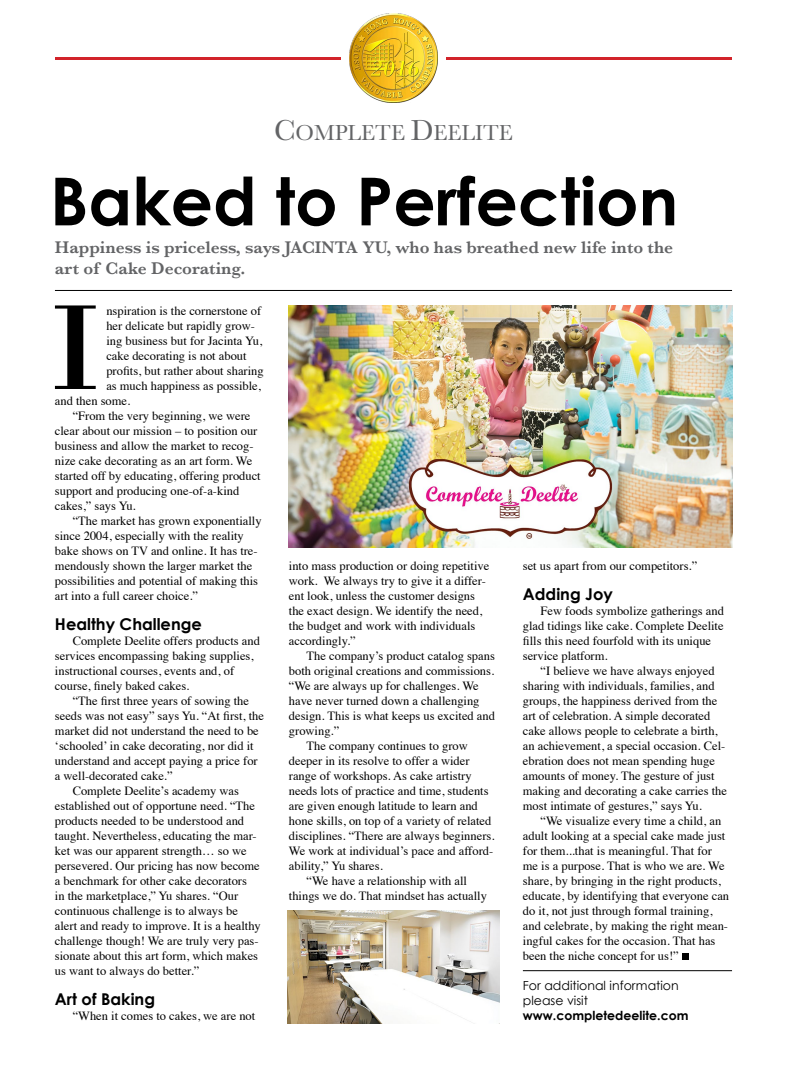
<style>
.page{position:relative;width:787px;height:1081px;background:#fff}
.page>*{position:absolute;margin:0;border:0;box-sizing:border-box;transform-origin:0 0}
.t1{font:700 66.25px "Century Gothic";color:#000}
.t2{font:22.5px "Baskerville";color:#636466}
.t3{font:600 17.5px/21px "Baskerville";color:#636466}
.t4{font:700 16.25px "Century Gothic";color:#000}
.t5{font:12.5px/15px "Times";color:#000}
.t6{font:12.5px/15px "Century Gothic";color:#000}
.t7{font:700 12.5px "Century Gothic";color:#000}
.s1{font-size:30px}
</style>
<div class="page">
<hr style="left:55px;top:290px;width:677px;height:1px;background:#000">
<svg style="left:55px;top:305px;width:41px;height:84px"></svg>
<hr style="left:523px;top:970px;width:209px;height:1px;background:#000">
<svg style="left:682px;top:954px;width:6px;height:6px"></svg>
<hr style="left:55px;top:57px;width:285px;height:2px;background:#d2232a">
<hr style="left:446px;top:57px;width:286px;height:2px;background:#d2232a">
<img style="left:349px;top:14px;width:89px;height:88px">
<img style="left:288px;top:305px;width:444px;height:243px">
<img style="left:287px;top:910px;width:213px;height:113px">
<h2 class="t2" style="left:274px;top:119px;width:240px"><span class="s1">C</span>OMPLETE <span class="s1">D</span>EELITE</h2>
<h1 class="t1" style="left:50px;top:160px;width:630px">Baked to Perfection</h1>
<h3 class="t3" style="left:55px;top:237px;width:619px">Happiness is priceless, says JACINTA YU, who has breathed new life into the art of Cake Decorating.</h3>
<p class="t5" style="left:106px;top:302px;width:156px">nspiration is the cornerstone of</p>
<p class="t5" style="left:106px;top:317px;width:150px">her delicate but rapidly grow-</p>
<p class="t5" style="left:106px;top:332px;width:157px">ing business but for Jacinta Yu,</p>
<p class="t5" style="left:106px;top:347px;width:142px">cake decorating is not about</p>
<p class="t5" style="left:106px;top:362px;width:159px">profits, but rather about sharing</p>
<p class="t5" style="left:106px;top:377px;width:156px">as much happiness as possible,</p>
<p class="t5" style="left:55px;top:392px;width:77px">and then some.</p>
<p class="t5" style="left:73px;top:407px;width:179px">“From the very beginning, we were</p>
<p class="t5" style="left:55px;top:422px;width:204px">clear about our mission – to position our</p>
<p class="t5" style="left:55px;top:437px;width:200px">business and allow the market to recog-</p>
<p class="t5" style="left:55px;top:452px;width:199px">nize cake decorating as an art form. We</p>
<p class="t5" style="left:55px;top:467px;width:207px">started off by educating, offering product</p>
<p class="t5" style="left:55px;top:482px;width:186px">support and producing one-of-a-kind</p>
<p class="t5" style="left:55px;top:497px;width:82px">cakes,” says Yu.</p>
<p class="t5" style="left:73px;top:512px;width:190px">“The market has grown exponentially</p>
<p class="t5" style="left:55px;top:527px;width:190px">since 2004, especially with the reality</p>
<p class="t5" style="left:55px;top:542px;width:204px">bake shows on TV and online. It has tre-</p>
<p class="t5" style="left:55px;top:557px;width:199px">mendously shown the larger market the</p>
<p class="t5" style="left:55px;top:572px;width:205px">possibilities and potential of making this</p>
<p class="t5" style="left:55px;top:587px;width:145px">art into a full career choice.”</p>
<h3 class="t4" style="left:55px;top:614px;width:148px">Healthy Challenge</h3>
<p class="t5" style="left:55px;top:632px;width:206px;text-indent:18px">Complete Deelite offers products and services encompassing baking supplies, instructional courses, events and, of course, finely baked cakes.</p>
<p class="t5" style="left:73px;top:692px;width:178px">“The first three years of sowing the</p>
<p class="t5" style="left:55px;top:707px;width:211px">seeds was not easy” says Yu. “At first, the</p>
<p class="t5" style="left:55px;top:722px;width:205px">market did not understand the need to be</p>
<p class="t5" style="left:55px;top:737px;width:200px">‘schooled’ in cake decorating, nor did it</p>
<p class="t5" style="left:55px;top:752px;width:204px">understand and accept paying a price for</p>
<p class="t5" style="left:55px;top:767px;width:119px">a well-decorated cake.”</p>
<p class="t5" style="left:73px;top:782px;width:168px">Complete Deelite’s academy was</p>
<p class="t5" style="left:55px;top:797px;width:201px">established out of opportune need. “The</p>
<p class="t5" style="left:55px;top:812px;width:191px">products needed to be understood and</p>
<p class="t5" style="left:55px;top:827px;width:203px">taught. Nevertheless, educating the mar-</p>
<p class="t5" style="left:55px;top:842px;width:193px">ket was our apparent strength… so we</p>
<p class="t5" style="left:55px;top:857px;width:206px">persevered. Our pricing has now become</p>
<p class="t5" style="left:55px;top:872px;width:193px">a benchmark for other cake decorators</p>
<p class="t5" style="left:55px;top:887px;width:185px">in the marketplace,” Yu shares. “Our</p>
<p class="t5" style="left:55px;top:902px;width:184px">continuous challenge is to always be</p>
<p class="t5" style="left:55px;top:917px;width:207px">alert and ready to improve. It is a healthy</p>
<p class="t5" style="left:55px;top:932px;width:205px">challenge though! We are truly very pas-</p>
<p class="t5" style="left:55px;top:947px;width:205px">sionate about this art form, which makes</p>
<p class="t5" style="left:55px;top:962px;width:146px">us want to always do better.”</p>
<h3 class="t4" style="left:55px;top:989px;width:102px">Art of Baking</h3>
<p class="t5" style="left:73px;top:1007px;width:184px">“When it comes to cakes, we are not</p>
<p class="t5" style="left:289px;top:557px;width:202px">into mass production or doing repetitive work. We always try to give it a differ&shy;ent look, unless the customer designs the exact design. We identify the need, the budget and work with individuals accordingly.”</p>
<p class="t5" style="left:306px;top:647px;width:190px">The company’s product catalog spans</p>
<p class="t5" style="left:289px;top:662px;width:207px">both original creations and commissions.</p>
<p class="t5" style="left:289px;top:677px;width:191px">“We are always up for challenges. We</p>
<p class="t5" style="left:289px;top:692px;width:192px">have never turned down a challenging</p>
<p class="t5" style="left:289px;top:707px;width:208px">design. This is what keeps us excited and</p>
<p class="t5" style="left:289px;top:722px;width:52px">growing.”</p>
<p class="t5" style="left:306px;top:737px;width:163px">The company continues to grow</p>
<p class="t5" style="left:289px;top:752px;width:182px">deeper in its resolve to offer a wider</p>
<p class="t5" style="left:289px;top:767px;width:184px">range of workshops. As cake artistry</p>
<p class="t5" style="left:289px;top:782px;width:201px">needs lots of practice and time, students</p>
<p class="t5" style="left:289px;top:797px;width:190px">are given enough latitude to learn and</p>
<p class="t5" style="left:289px;top:812px;width:204px">hone skills, on top of a variety of related</p>
<p class="t5" style="left:289px;top:827px;width:207px">disciplines. “There are always beginners.</p>
<p class="t5" style="left:289px;top:842px;width:206px">We work at individual’s pace and afford-</p>
<p class="t5" style="left:289px;top:857px;width:95px">ability,” Yu shares.</p>
<p class="t5" style="left:306px;top:872px;width:162px">“We have a relationship with all</p>
<p class="t5" style="left:289px;top:887px;width:200px">things we do. That mindset has actually</p>
<p class="t5" style="left:523px;top:557px;width:176px">set us apart from our competitors.”</p>
<h3 class="t4" style="left:523px;top:584px;width:92px">Adding Joy</h3>
<p class="t5" style="left:523px;top:602px;width:203px;text-indent:18px">Few foods symbolize gatherings and glad tidings like cake. Complete Deelite fills this need fourfold with its unique service platform.</p>
<p class="t5" style="left:523px;top:662px;width:206px;text-indent:18px">“I believe we have always enjoyed sharing with individuals, families, and groups, the happiness derived from the art of celebration. A simple decorated cake allows people to celebrate a birth, an achievement, a special occasion. Cel&shy;ebration does not mean spending huge amounts of money. The gesture of just making and decorating a cake carries the most intimate of gestures,” says Yu.</p>
<p class="t5" style="left:523px;top:812px;width:208px;text-indent:18px">“We visualize every time a child, an adult looking at a special cake made just for them...that is meaningful. That for me is a purpose. That is who we are. We share, by bringing in the right products, educate, by identifying that everyone can do it, not just through formal training, and celebrate, by making the right mean&shy;ingful cakes for the occasion. That has been the niche concept for us!”</p>
<p class="t6" style="left:523px;top:978px;width:157px">For additional information please visit</p>
<p class="t7" style="left:523px;top:1008px;width:167px">www.completedeelite.com</p>
</div>
